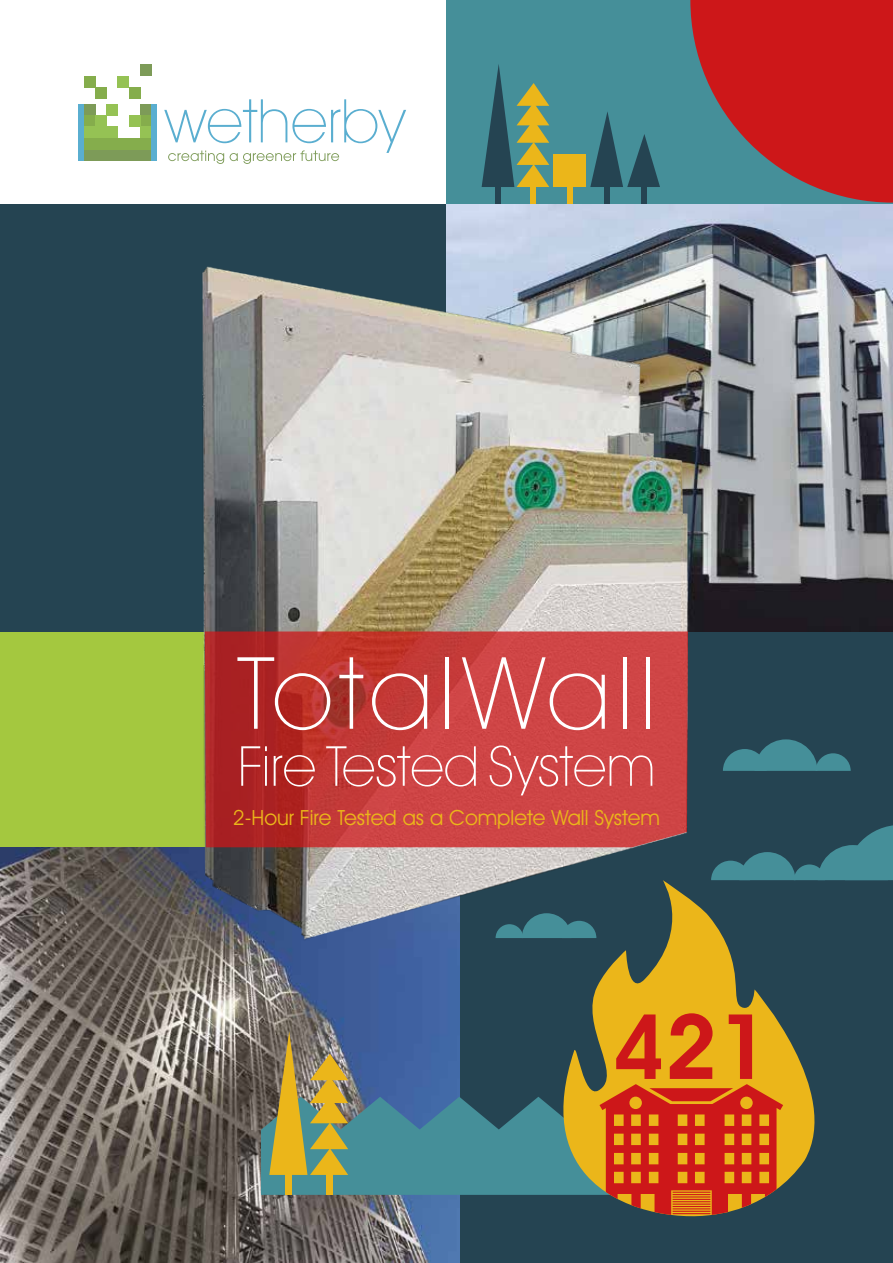
<style>
.page{position:relative;width:893px;height:1263px;background:#fff}
.page>*{position:absolute;margin:0;border:0;box-sizing:border-box;transform-origin:0 0}
.t1{font:200 100.5px "Avant Garde IT Cby BT";letter-spacing:.065em;color:#fff}
.t2{font:600 90.6px "Avant Garde IT Cby BT";color:#cd1719}
.t3{font:200 55.5px "Avant Garde IT Cby BT";color:#fff}
.t4{font:21px "Avant Garde IT Cby BT";color:#ebb61a}
</style>
<div class="page">
<div style="left:0;top:631px;width:257px;height:216px;background:#a4c83f"></div>
<div style="left:459px;top:631px;width:434px;height:632px;background:#254452"></div>
<img style="left:0;top:847px;width:459px;height:416px">
<svg style="left:592px;top:880px;width:251px;height:337px"></svg>
<svg style="left:261px;top:1031px;width:522px;height:184px;background:#857455"></svg>
<div style="left:0;top:204px;width:446px;height:427px;background:#254452"></div>
<div style="left:446px;top:0;width:447px;height:205px;background:#458f99"></div>
<div style="left:495px;top:183px;width:6px;height:21px;background:#254452"></div>
<div style="left:641px;top:183px;width:5px;height:21px;background:#254452"></div>
<div style="left:604px;top:183px;width:6px;height:21px;background:#254452"></div>
<svg style="left:590px;top:112px;width:70px;height:75px"></svg>
<div style="left:530px;top:183px;width:6px;height:21px;background:#ebb61a"></div>
<svg style="left:482px;top:64px;width:67px;height:123px"></svg>
<div style="left:567px;top:183px;width:6px;height:21px;background:#ebb61a"></div>
<div style="left:553px;top:154px;width:33px;height:33px;background:#ebb61a"></div>
<svg style="left:690px;top:0;width:203px;height:203px"></svg>
<img style="left:446px;top:204px;width:447px;height:427px">
<img style="left:181px;top:249px;width:539px;height:724px">
<svg style="left:205px;top:631px;width:483px;height:216px;background:#c33b3a"></svg>
<div style="left:140px;top:65px;width:11px;height:11px;background:#7d9b58"></div>
<div style="left:84px;top:149px;width:67px;height:11px;background:#7d9b58"></div>
<div style="left:140px;top:104px;width:11px;height:12px;background:#7d9b58"></div>
<div style="left:84px;top:104px;width:11px;height:12px;background:#7d9b58"></div>
<div style="left:84px;top:138px;width:67px;height:11px;background:#85ad4c"></div>
<div style="left:140px;top:115px;width:11px;height:12px;background:#85ad4c"></div>
<div style="left:129px;top:87px;width:11px;height:12px;background:#85ad4c"></div>
<div style="left:84px;top:115px;width:11px;height:12px;background:#85ad4c"></div>
<div style="left:84px;top:76px;width:11px;height:11px;background:#85ad4c"></div>
<div style="left:95px;top:87px;width:11px;height:12px;background:#85ad4c"></div>
<div style="left:140px;top:127px;width:11px;height:11px;background:#95c254"></div>
<div style="left:129px;top:115px;width:11px;height:12px;background:#95c254"></div>
<div style="left:118px;top:76px;width:11px;height:11px;background:#95c254"></div>
<div style="left:84px;top:127px;width:34px;height:11px;background:#95c254"></div>
<div style="left:95px;top:115px;width:11px;height:12px;background:#95c254"></div>
<div style="left:106px;top:104px;width:12px;height:12px;background:#95c254"></div>
<svg style="left:164px;top:99px;width:242px;height:65px"></svg>
<div style="left:78px;top:104px;width:6px;height:56px;background:#5aaed0"></div>
<div style="left:151px;top:104px;width:6px;height:56px;background:#5aaed0"></div>
<svg style="left:723px;top:739px;width:128px;height:32px"></svg>
<svg style="left:496px;top:913px;width:100px;height:25px"></svg>
<svg style="left:711px;top:825px;width:182px;height:55px"></svg>
<h1 class="t1" style="left:237px;top:632px;width:420px">TotalWall</h1>
<h3 class="t3" style="left:237px;top:732px;width:420px">Fire Tested System</h3>
<p class="t4" style="left:233px;top:805px;width:429px">2-Hour Fire Tested as a Complete Wall System</p>
<h2 class="t2" style="left:612px;top:992px;width:159px">421</h2>
</div>
